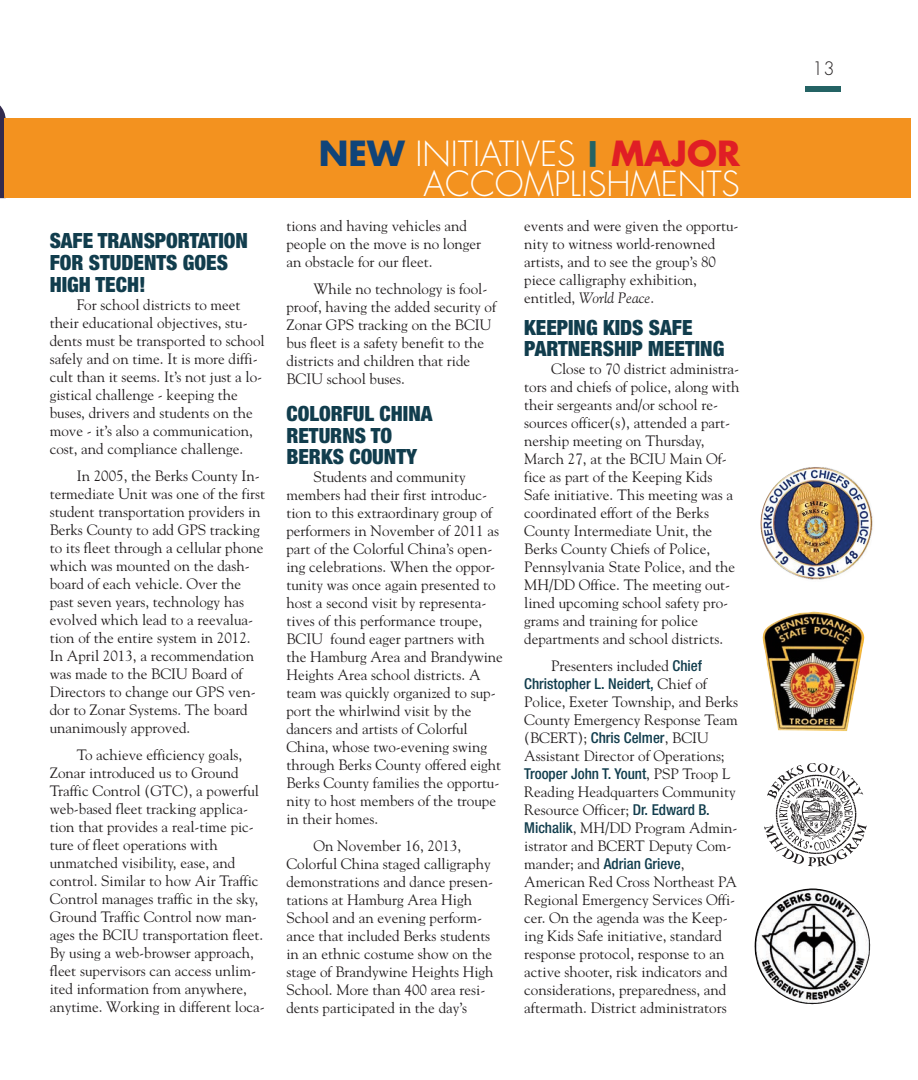
<style>
.page{position:relative;width:918px;height:1080px;background:#fff}
.page>*{position:absolute;margin:0;border:0;box-sizing:border-box;transform-origin:0 0}
.t1{font:300 33.75px/30.3px "Futura";color:#fff;text-align:right}
.t2{font:900 condensed 21px/21.6px "Helvetica Neue";color:#113d4d}
.t3{font:300 18px "Futura";color:#231f20}
.t4{font:15px/18px "Goudy";color:#231f20}
.t5{font:500 condensed 15px "Helvetica Neue";color:#113d4d}
.s1{font-weight:700;color:#104479}
.s2{font-family:"Helvetica Neue";font-weight:900;font-stretch:expanded;color:#246364}
.s3{font-weight:700;color:#e01e25}
.s4{font-style:italic}
.s5{font-family:"Helvetica Neue";font-weight:500;font-stretch:condensed;color:#113d4d}
.s6{font-family:"Goudy";font-weight:400;font-stretch:normal;color:#231f20}
</style>
<div class="page">
<svg style="left:0;top:105px;width:6px;height:93px"></svg>
<div style="left:4px;top:119px;width:907px;height:79px;background:#f3921f"></div>
<div style="left:806px;top:87px;width:35px;height:5px;background:#246364"></div>
<img style="left:762px;top:612px;width:103px;height:119px">
<img style="left:760px;top:466px;width:115px;height:116px;border-radius:50%">
<svg style="left:764px;top:763px;width:103px;height:103px"></svg>
<img style="left:755px;top:889px;width:115px;height:115px">
<h2 class="t2" style="left:50px;top:232px;width:200px">SAFE TRANSPORTATION<br>FOR STUDENTS GOES<br>HIGH TECH!</h2>
<p class="t4" style="left:50px;top:295px;width:217px;text-indent:27px">For school districts to meet their educational objectives, stu&shy;dents must be transported to school safely and on time. It is more diffi&shy;cult than it seems. It’s not just a lo&shy;gistical challenge - keeping the buses, drivers and students on the move - it’s also a communication, cost, and compliance challenge.</p>
<p class="t4" style="left:50px;top:466px;width:217px;text-indent:27px">In 2005, the Berks County In&shy;termediate Unit was one of the first student transportation providers in<br>Berks County to add GPS tracking to its fleet through a cellular phone which was mounted on the dash&shy;board of each vehicle. Over the past seven years, technology has evolved which lead to a reevalua&shy;tion of the entire system in 2012.<br>In April 2013, a recommendation was made to the BCIU Board of<br>Directors to change our GPS ven&shy;dor to Zonar Systems. The board unanimously approved.</p>
<p class="t4" style="left:50px;top:745px;width:217px;text-indent:27px">To achieve efficiency goals, Zonar introduced us to Ground Traffic Control (GTC), a powerful web-based fleet tracking applica&shy;tion that provides a real-time pic&shy;ture of fleet operations with unmatched visibility, ease, and control. Similar to how Air Traffic Control manages traffic in the sky, Ground Traffic Control now man&shy;ages the BCIU transportation fleet.<br>By using a web-browser approach, fleet supervisors can access unlim&shy;ited information from anywhere, anytime. Working in different loca-</p>
<h1 class="t1" style="left:319px;top:141px;width:423px"><span class="s1">NEW</span> INITIATIVES <span class="s2">|</span> <span class="s3">MAJOR<br></span>ACCOMPLISHMENTS</h1>
<p class="t4" style="left:286px;top:217px;width:196px">tions and having vehicles and people on the move is no longer an obstacle for our fleet.</p>
<p class="t4" style="left:286px;top:280px;width:211px;text-indent:27px">While no technology is fool&shy;proof, having the added security of<br>Zonar GPS tracking on the BCIU bus fleet is a safety benefit to the districts and children that ride<br>BCIU school buses.</p>
<h2 class="t2" style="left:286px;top:405px;width:148px">COLORFUL CHINA<br>RETURNS TO<br>BERKS COUNTY</h2>
<p class="t4" style="left:286px;top:468px;width:218px;text-indent:27px">Students and community members had their first introduc&shy;tion to this extraordinary group of performers in November of 2011 as part of the Colorful China’s open&shy;ing celebrations. When the oppor&shy;tunity was once again presented to host a second visit by representa&shy;tives of this performance troupe,<br>BCIU found eager partners with the Hamburg Area and Brandywine<br>Heights Area school districts. A team was quickly organized to sup&shy;port the whirlwind visit by the dancers and artists of Colorful<br>China, whose two-evening swing through Berks County offered eight<br>Berks County families the opportu&shy;nity to host members of the troupe in their homes.</p>
<p class="t4" style="left:286px;top:837px;width:209px;text-indent:27px">On November 16, 2013,<br>Colorful China staged calligraphy demonstrations and dance presen&shy;tations at Hamburg Area High<br>School and an evening perform&shy;ance that included Berks students in an ethnic costume show on the stage of Brandywine Heights High<br>School. More than 400 area resi&shy;dents participated in the day’s</p>
<p class="t4" style="left:524px;top:217px;width:216px">events and were given the opportu&shy;nity to witness world-renowned artists, and to see the group’s 80 piece calligraphy exhibition, entitled, <span class="s4">World Peace</span>.</p>
<h2 class="t2" style="left:524px;top:318px;width:202px">KEEPING KIDS SAFE<br>PARTNERSHIP MEETING</h2>
<p class="t4" style="left:524px;top:360px;width:217px;text-indent:27px">Close to 70 district administra&shy;tors and chiefs of police, along with their sergeants and/or school re&shy;sources officer(s), attended a part&shy;nership meeting on Thursday,<br>March 27, at the BCIU Main Of&shy;fice as part of the Keeping Kids<br>Safe initiative. This meeting was a coordinated effort of the Berks<br>County Intermediate Unit, the<br>Berks County Chiefs of Police,<br>Pennsylvania State Police, and the<br>MH/DD Office. The meeting out&shy;lined upcoming school safety pro&shy;grams and training for police departments and school districts.</p>
<p class="t4" style="left:551px;top:657px;width:152px">Presenters included <span class="s5">Chief</span></p>
<p class="t5" style="left:524px;top:679px;width:184px">Christopher L. Neidert, <span class="s6">Chief of</span></p>
<p class="t4" style="left:524px;top:693px;width:215px">Police, Exeter Township, and Berks<br>County Emergency Response Team (BCERT); <span class="s5">Chris Celmer</span>, BCIU<br>Assistant Director of Operations;</p>
<p class="t5" style="left:524px;top:769px;width:208px">Trooper John T. Yount<span class="s6">, PSP Troop L</span></p>
<p class="t4" style="left:524px;top:783px;width:215px">Reading Headquarters Community<br>Resource Officer; <span class="s5">Dr. Edward B.<br>Michalik</span>, MH/DD Program Admin&shy;istrator and BCERT Deputy Com-</p>
<p class="t5" style="left:524px;top:859px;width:162px"><span class="s6">mander; and</span> Adrian Grieve<span class="s6">,</span></p>
<p class="t4" style="left:524px;top:873px;width:214px">American Red Cross Northeast PA Regional Emergency Services Offi&shy;cer. On the agenda was the Keep&shy;ing Kids Safe initiative, standard response protocol, response to an active shooter, risk indicators and considerations, preparedness, and aftermath. District administrators</p>
<p class="t3" style="left:812px;top:60px;width:24px">13</p>
</div>
